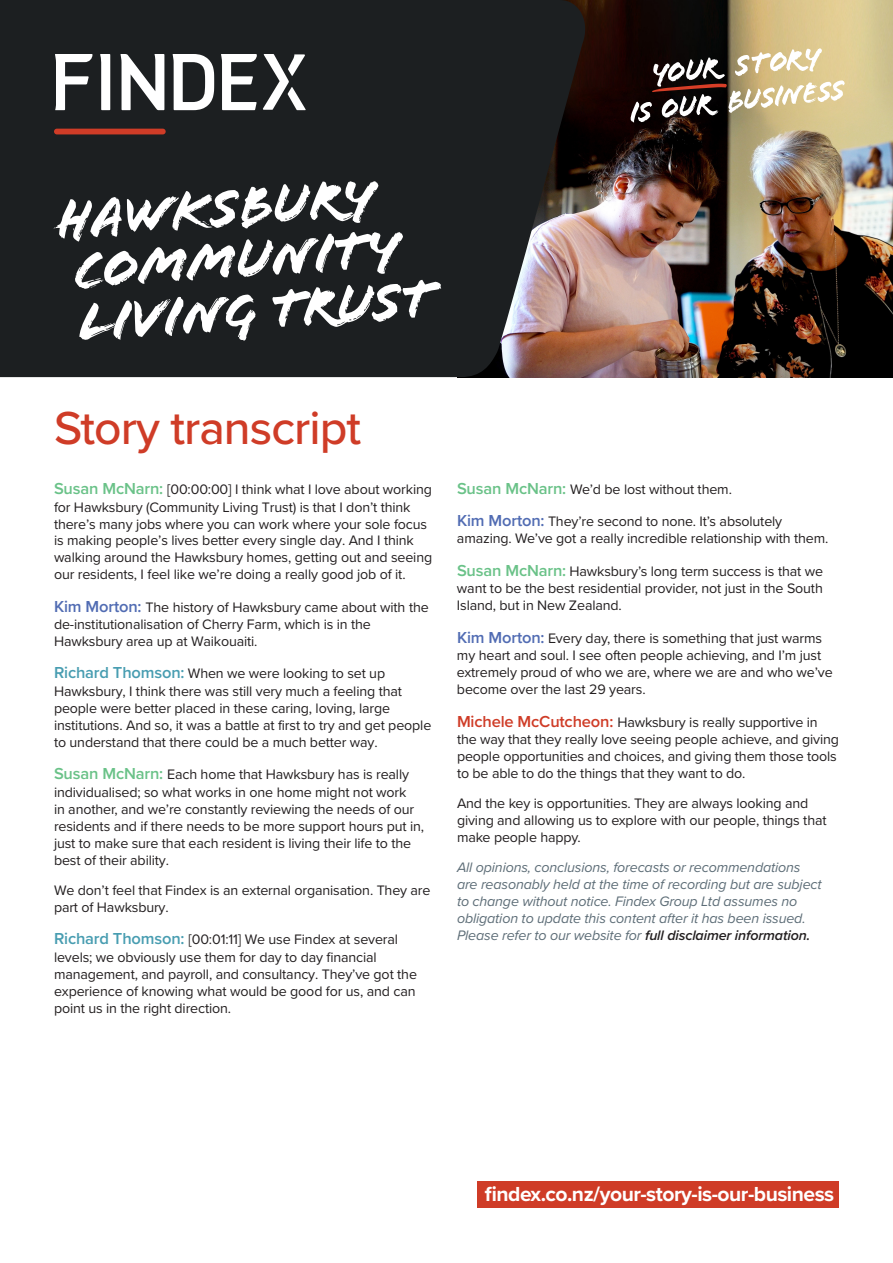
<style>
.page{position:relative;width:893px;height:1263px;background:#fff}
.page>*{position:absolute;margin:0;border:0;box-sizing:border-box;transform-origin:0 0}
.t1{font:57px "Flood Std";color:#fff}
.t2{font:500 48px "Proxima Nova";letter-spacing:-.02em;color:#cf3c27}
.t3{font:700 21px "Proxima Nova";letter-spacing:-.025em;color:#fff}
.t4{font:14.25px/17.1px "Proxima Nova";letter-spacing:-.01em;color:#231f20}
.t5{font:italic 14.25px/17.1px "Proxima Nova";letter-spacing:-.01em;color:#5d6d77}
.s1{font-weight:600;font-size:16.5px;color:#6ac288}
.s2{font-weight:600;font-size:16.5px;color:#516cb3}
.s3{font-weight:600;font-size:16.5px;color:#489db1}
.s4{font-weight:600;font-size:16.5px;color:#cf3c27}
.s5{font-weight:600;color:#231f20}
</style>
<div class="page">
<img style="left:590px;top:0;width:303px;height:377px">
<svg style="left:0;top:0;width:590px;height:377px;background:#252526"></svg>
<svg style="left:263px;top:54px;width:43px;height:56px"></svg>
<svg style="left:221px;top:54px;width:36px;height:56px"></svg>
<svg style="left:54px;top:54px;width:160px;height:56px"></svg>
<div style="left:54px;top:129px;width:112px;height:5px;background:#cf3c27;border-radius:3px"></div>
<svg style="left:630px;top:48px;width:215px;height:74px"></svg>
<div style="left:477px;top:1182px;width:362px;height:26px;background:#cf3c27"></div>
<p class="t1" style="left:53px;top:187px;width:322px;rotate:-4deg">Hawksbury</p>
<p class="t1" style="left:71px;top:238px;width:328px;rotate:-4deg">Community</p>
<p class="t1" style="left:75px;top:290px;width:358px;rotate:-4deg">Living Trust</p>
<p class="t2" style="left:54px;top:393px;width:309px">Story transcript</p>
<p class="t4" style="left:54px;top:479px;width:379px;line-height:18.3px"><span class="s1">Susan McNarn:</span> [00:00:00] I think what I love about working for Hawksbury (Community Living Trust) is that I don’t think</p>
<p class="t4" style="left:54px;top:515px;width:380px">there’s many jobs where you can work where your sole focus is making people’s lives better every single day. And I think walking around the Hawksbury homes, getting out and seeing our residents, I feel like we’re doing a really good job of it.</p>
<p class="t4" style="left:54px;top:598px;width:376px"><span class="s2">Kim Morton:</span> The history of Hawksbury came about with the de-institutionalisation of Cherry Farm, which is in the<br>Hawksbury area up at Waikouaiti.</p>
<p class="t4" style="left:54px;top:664px;width:379px"><span class="s3">Richard Thomson:</span> When we were looking to set up Hawksbury, I think there was still very much a feeling that people were better placed in these caring, loving, large institutions. And so, it was a battle at first to try and get people to understand that there could be a much better way.</p>
<p class="t4" style="left:54px;top:765px;width:372px"><span class="s1">Susan McNarn:</span> Each home that Hawksbury has is really individualised; so what works in one home might not work<br>in another, and we’re constantly reviewing the needs of our residents and if there needs to be more support hours put in, just to make sure that each resident is living their life to the best of their ability.</p>
<p class="t4" style="left:54px;top:881px;width:378px">We don’t feel that Findex is an external organisation. They are part of Hawksbury.</p>
<p class="t4" style="left:54px;top:930px;width:365px"><span class="s3">Richard Thomson:</span> [00:01:11] We use Findex at several levels; we obviously use them for day to day financial management, and payroll, and consultancy. They’ve got the experience of knowing what would be good for us, and can point us in the right direction.</p>
<p class="t4" style="left:457px;top:480px;width:276px"><span class="s1">Susan McNarn:</span> We’d be lost without them.</p>
<p class="t4" style="left:457px;top:512px;width:373px"><span class="s2">Kim Morton:</span> They’re second to none. It’s absolutely amazing. We’ve got a really incredible relationship with them.</p>
<p class="t4" style="left:457px;top:562px;width:368px;text-align:justify"><span class="s1">Susan McNarn:</span> Hawksbury’s long term success is that we want to be the best residential provider, not just in the South Island, but in New Zealand.</p>
<p class="t4" style="left:457px;top:629px;width:377px"><span class="s2">Kim Morton:</span> Every day, there is something that just warms my heart and soul. I see often people achieving, and I’m just extremely proud of who we are, where we are and who we’ve become over the last 29 years.</p>
<p class="t4" style="left:457px;top:713px;width:384px"><span class="s4">Michele McCutcheon:</span> Hawksbury is really supportive in the way that they really love seeing people achieve, and giving people opportunities and choices, and giving them those tools to be able to do the things that they want to do.</p>
<p class="t4" style="left:457px;top:794px;width:371px">And the key is opportunities. They are always looking and giving and allowing us to explore with our people, things that make people happy.</p>
<p class="t5" style="left:457px;top:858px;width:366px">All opinions, conclusions, forecasts or recommendations are reasonably held at the time of recording but are subject to change without notice. Findex Group Ltd assumes no obligation to update this content after it has been issued.<br>Please refer to our website for <span class="s5">full disclaimer information.</span></p>
<p class="t3" style="left:485px;top:1178px;width:351px">findex.co.nz/your-story-is-our-business</p>
</div>
